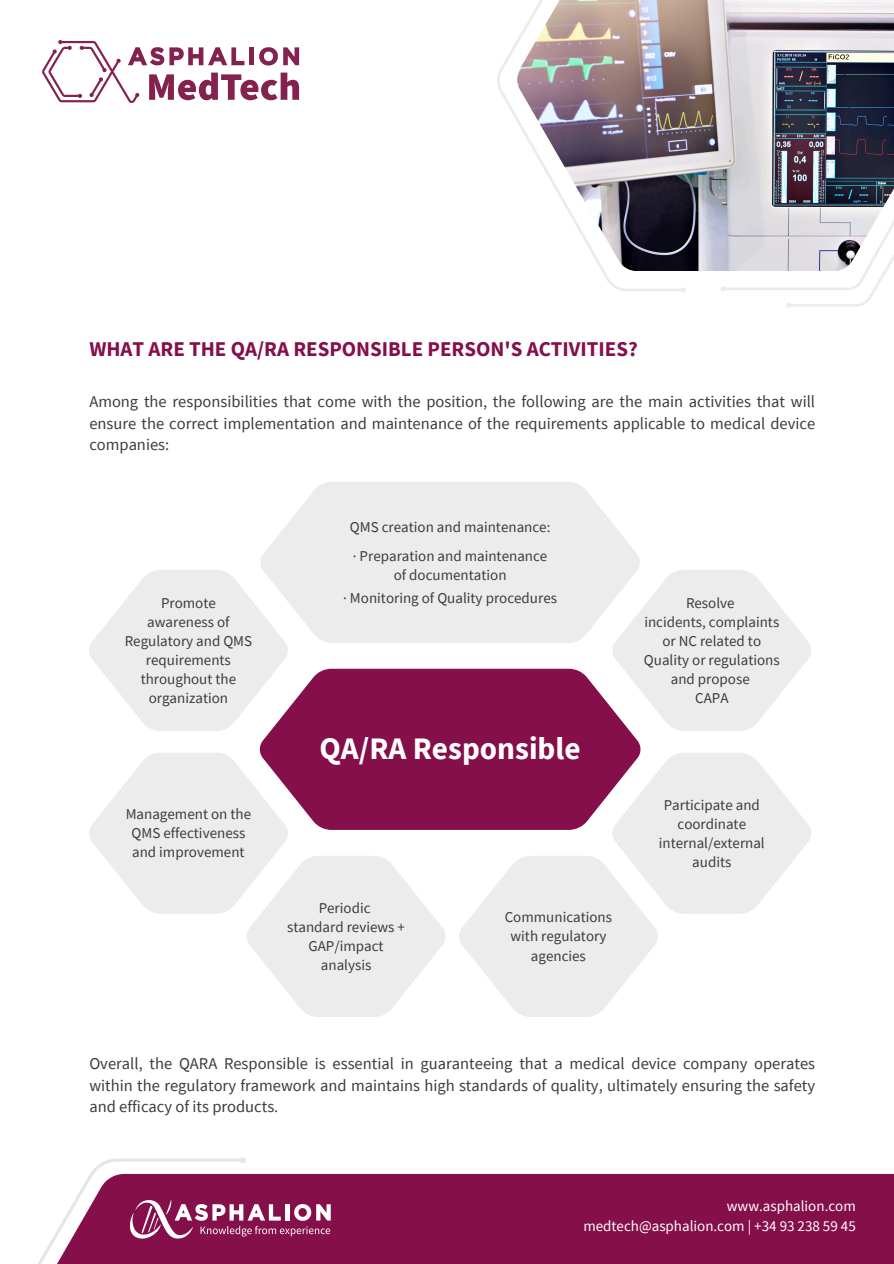
<style>
.page{position:relative;width:894px;height:1264px;background:#fff}
.page>*{position:absolute;margin:0;border:0;box-sizing:border-box;transform-origin:0 0}
.t1{font:700 31.2px "Source Sans Pro";color:#fff}
.t2{font:700 21px "Source Sans Pro";color:#850f4a}
.t3{font:16.5px/21.3px "Source Sans Pro";color:#3c3c3c;text-align:justify}
.t4{font:15px/19.2px "Source Sans Pro";color:#3c3c3c;text-align:center}
.t5{font:15px "Source Sans Pro";color:#fff}
</style>
<div class="page">
<div style="left:330px;top:1173px;width:563px;height:90px;background:#850f4a"></div>
<img style="left:498px;top:41px;width:389px;height:266px">
<img style="left:517px;top:0;width:376px;height:270px">
<svg style="left:42px;top:40px;width:257px;height:63px"></svg>
<svg style="left:38px;top:1157px;width:292px;height:106px"></svg>
<div style="left:259px;top:668px;width:381px;height:162px;background:#850f4a"></div>
<svg style="left:261px;top:482px;width:379px;height:161px;background:#eeeded"></svg>
<svg style="left:612px;top:570px;width:199px;height:161px"></svg>
<svg style="left:89px;top:570px;width:199px;height:161px"></svg>
<svg style="left:458px;top:752px;width:353px;height:265px"></svg>
<svg style="left:89px;top:752px;width:356px;height:265px"></svg>
<p class="t2" style="left:89px;top:335px;width:550px">WHAT ARE THE QA/RA RESPONSIBLE PERSON'S ACTIVITIES?</p>
<p class="t3" style="left:89px;top:391px;width:727px">Among the responsibilities that come with the position, the following are the main activities that will ensure the correct implementation and maintenance of the requirements applicable to medical device companies:</p>
<p class="t4" style="left:161px;top:592px;width:56px">Promote</p>
<p class="t4" style="left:125px;top:612px;width:129px">awareness of<br>Regulatory and QMS requirements throughout the organization</p>
<p class="t4" style="left:126px;top:804px;width:127px">Management on the<br>QMS effectiveness and improvement</p>
<p class="t4" style="left:350px;top:516px;width:202px">QMS creation and maintenance:</p>
<p class="t4" style="left:353px;top:545px;width:196px">· Preparation and maintenance</p>
<p class="t4" style="left:393px;top:565px;width:114px">of documentation</p>
<p class="t4" style="left:343px;top:588px;width:215px">· Monitoring of Quality procedures</p>
<p class="t1" style="left:319px;top:728px;width:262px">QA/RA Responsible</p>
<p class="t4" style="left:318px;top:897px;width:53px">Periodic</p>
<p class="t4" style="left:287px;top:917px;width:119px">standard reviews +<br>GAP/impact analysis</p>
<p class="t4" style="left:504px;top:907px;width:109px">Communications with regulatory agencies</p>
<h1 class="t4" style="left:685px;top:592px;width:50px">Resolve</h1>
<p class="t4" style="left:643px;top:612px;width:137px">incidents, complaints or NC related to<br>Quality or regulations and propose</p>
<p class="t4" style="left:695px;top:688px;width:35px">CAPA</p>
<p class="t4" style="left:658px;top:794px;width:107px">Participate and coordinate internal/external audits</p>
<h2 class="t3" style="left:89px;top:1052px;width:727px">Overall, the QARA Responsible is essential in guaranteeing that a medical device company operates within the regulatory framework and maintains high standards of quality, ultimately ensuring the safety and efficacy of its products.</h2>
<p class="t5" style="left:726px;top:1195px;width:130px">www.asphalion.com</p>
<p class="t5" style="left:583px;top:1216px;width:274px">medtech@asphalion.com | +34 93 238 59 45</p>
</div>
